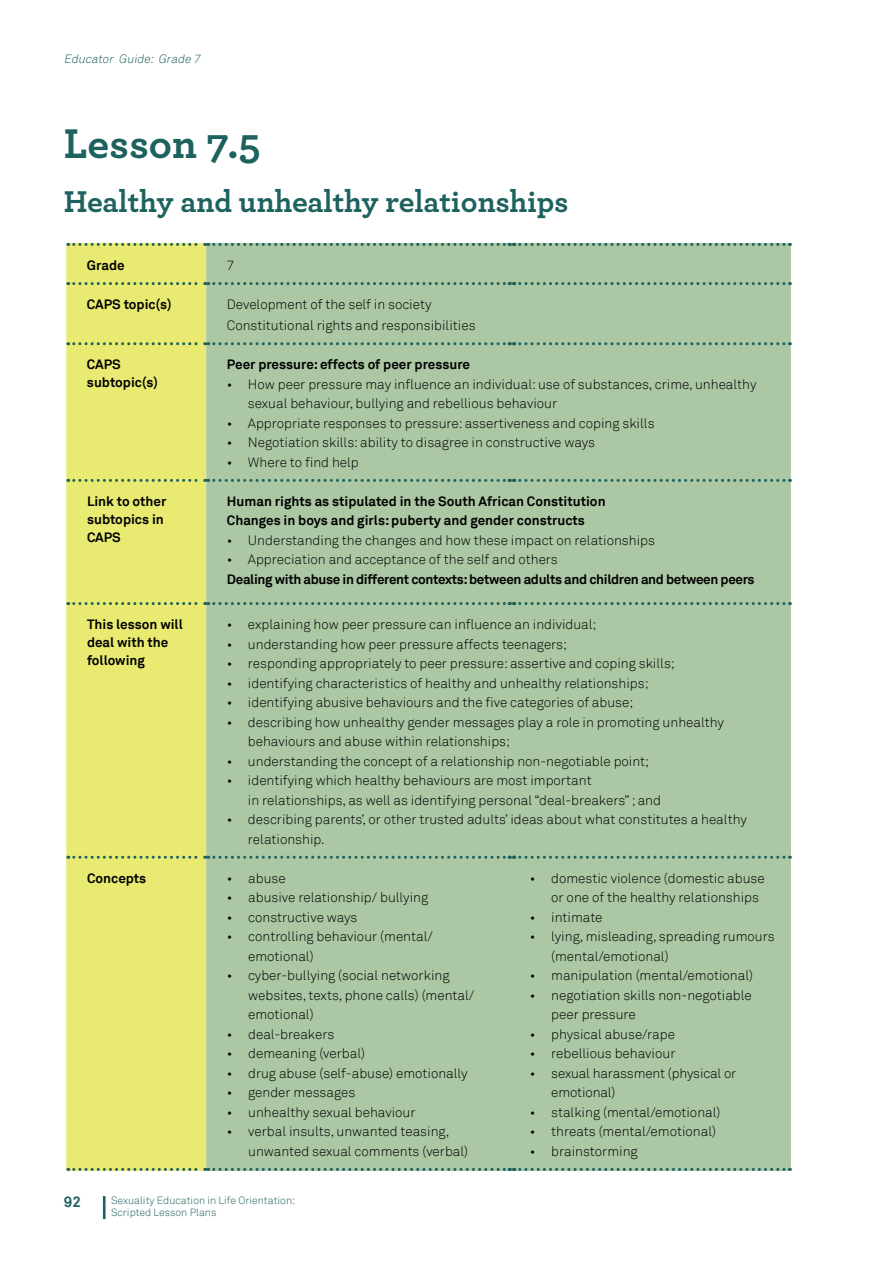
<style>
.page{position:relative;width:893px;height:1263px;background:#fff}
.page>*{position:absolute;margin:0;border:0;box-sizing:border-box;transform-origin:0 0}
.t1{font:700 43.5px "Archer";color:#1d625f}
.t2{font:700 31.5px "Archer";letter-spacing:-.005em;color:#1d625f}
.t3{font:700 15px "Akkurat";color:#1d625f}
.t4{font:300 13.5px/19.5px "Akkurat";color:#000}
.t5{font:700 13.5px/18px "Akkurat";color:#000}
.t6{font:700 13.5px "Akkurat";letter-spacing:-.025em;color:#000}
.t7{font:italic 300 12px "Akkurat";color:#1d625f}
.t8{font:300 10.5px/12.6px "Akkurat";color:#1d625f}
</style>
<div class="page">
<svg style="left:102px;top:1196px;width:4px;height:24px"></svg>
<div style="left:66px;top:244px;width:140px;height:925px;background:#e9ea71"></div>
<div style="left:206px;top:244px;width:585px;height:925px;background:#abc7a3"></div>
<svg style="left:68px;top:243px;width:722px;height:3px;background:#7ca483"></svg>
<svg style="left:68px;top:282px;width:722px;height:3px;background:#7ca483"></svg>
<svg style="left:68px;top:342px;width:722px;height:3px;background:#7da583"></svg>
<svg style="left:68px;top:479px;width:722px;height:3px;background:#7ca483"></svg>
<svg style="left:68px;top:602px;width:722px;height:3px;background:#7ca483"></svg>
<svg style="left:68px;top:856px;width:722px;height:3px;background:#7ea583"></svg>
<svg style="left:68px;top:1168px;width:722px;height:3px;background:#7da585"></svg>
<p class="t7" style="left:64px;top:51px;width:141px">Educator Guide: Grade 7</p>
<h1 class="t1" style="left:64px;top:109px;width:199px">Lesson 7.5</h1>
<h2 class="t2" style="left:64px;top:177px;width:506px">Healthy and unhealthy relationships</h2>
<p class="t5" style="left:87px;top:256px;width:39px">Grade</p>
<p class="t4" style="left:227px;top:256px;width:9px">7</p>
<p class="t5" style="left:87px;top:295px;width:86px">CAPS topic(s)</p>
<p class="t4" style="left:227px;top:294px;width:250px;line-height:21px">Development of the self in society<br>Constitutional rights and responsibilities</p>
<p class="t5" style="left:87px;top:356px;width:73px">CAPS subtopic(s)</p>
<p class="t5" style="left:227px;top:356px;width:245px">Peer pressure: effects of peer pressure</p>
<p class="t4" style="left:248px;top:375px;width:510px;text-indent:-21px">• How peer pressure may influence an individual: use of substances, crime, unhealthy sexual behaviour, bullying and rebellious behaviour</p>
<p class="t4" style="left:227px;top:414px;width:429px">• Appropriate responses to pressure: assertiveness and coping skills</p>
<p class="t4" style="left:227px;top:433px;width:370px">• Negotiation skills: ability to disagree in constructive ways</p>
<p class="t4" style="left:227px;top:453px;width:133px">• Where to find help</p>
<p class="t5" style="left:87px;top:492px;width:81px">Link to other subtopics in<br>CAPS</p>
<p class="t5" style="left:227px;top:491px;width:380px;line-height:19.5px">Human rights as stipulated in the South African Constitution<br>Changes in boys and girls: puberty and gender constructs</p>
<p class="t4" style="left:227px;top:531px;width:430px">• Understanding the changes and how these impact on relationships</p>
<p class="t4" style="left:227px;top:550px;width:332px">• Appreciation and acceptance of the self and others</p>
<p class="t6" style="left:227px;top:571px;width:529px">Dealing with abuse in different contexts: between adults and children and between peers</p>
<p class="t5" style="left:87px;top:615px;width:97px">This lesson will deal with the following</p>
<p class="t4" style="left:227px;top:615px;width:371px">• explaining how peer pressure can influence an individual;</p>
<p class="t4" style="left:227px;top:634px;width:342px">• understanding how peer pressure affects teenagers;</p>
<p class="t4" style="left:227px;top:654px;width:449px">• responding appropriately to peer pressure: assertive and coping skills;</p>
<p class="t4" style="left:227px;top:673px;width:423px">• identifying characteristics of healthy and unhealthy relationships;</p>
<p class="t4" style="left:227px;top:693px;width:408px">• identifying abusive behaviours and the five categories of abuse;</p>
<p class="t4" style="left:248px;top:712px;width:478px;text-indent:-21px">• describing how unhealthy gender messages play a role in promoting unhealthy behaviours and abuse within relationships;</p>
<p class="t4" style="left:227px;top:751px;width:424px">• understanding the concept of a relationship non-negotiable point;</p>
<p class="t4" style="left:248px;top:771px;width:415px;text-indent:-21px">• identifying which healthy behaviours are most important<br>in relationships, as well as identifying personal “deal-breakers” ; and</p>
<p class="t4" style="left:248px;top:810px;width:500px;text-indent:-21px">• describing parents’, or other trusted adults’ ideas about what constitutes a healthy relationship.</p>
<p class="t5" style="left:87px;top:869px;width:61px">Concepts</p>
<p class="t4" style="left:227px;top:868px;width:60px">• abuse</p>
<p class="t4" style="left:227px;top:888px;width:203px">• abusive relationship/ bullying</p>
<p class="t4" style="left:227px;top:907px;width:132px">• constructive ways</p>
<p class="t4" style="left:248px;top:927px;width:186px;text-indent:-21px">• controlling behaviour (mental/ emotional)</p>
<p class="t4" style="left:248px;top:966px;width:228px;text-indent:-21px">• cyber-bullying (social networking websites, texts, phone calls) (mental/ emotional)</p>
<p class="t4" style="left:227px;top:1024px;width:109px">• deal-breakers</p>
<p class="t4" style="left:227px;top:1044px;width:140px">• demeaning (verbal)</p>
<p class="t4" style="left:227px;top:1063px;width:242px">• drug abuse (self-abuse) emotionally</p>
<p class="t4" style="left:227px;top:1083px;width:130px">• gender messages</p>
<p class="t4" style="left:227px;top:1102px;width:190px">• unhealthy sexual behaviour</p>
<p class="t4" style="left:248px;top:1122px;width:221px;text-indent:-21px">• verbal insults, unwanted teasing, unwanted sexual comments (verbal)</p>
<p class="t3" style="left:64px;top:1192px;width:19px">92</p>
<p class="t8" style="left:111px;top:1194px;width:186px">Sexuality Education in Life Orientation:<br>Scripted Lesson Plans</p>
<p class="t4" style="left:551px;top:868px;width:215px;text-indent:-21px">• domestic violence (domestic abuse or one of the healthy relationships</p>
<p class="t4" style="left:530px;top:907px;width:74px">• intimate</p>
<p class="t4" style="left:551px;top:927px;width:225px;text-indent:-21px">• lying, misleading, spreading rumours (mental/emotional)</p>
<p class="t4" style="left:530px;top:966px;width:225px">• manipulation (mental/emotional)</p>
<p class="t4" style="left:551px;top:985px;width:202px;text-indent:-21px">• negotiation skills non-negotiable peer pressure</p>
<p class="t4" style="left:530px;top:1024px;width:147px">• physical abuse/rape</p>
<p class="t4" style="left:530px;top:1044px;width:147px">• rebellious behaviour</p>
<p class="t4" style="left:551px;top:1063px;width:187px;text-indent:-21px">• sexual harassment (physical or emotional)</p>
<p class="t4" style="left:530px;top:1102px;width:192px">• stalking (mental/emotional)</p>
<p class="t4" style="left:530px;top:1122px;width:188px">• threats (mental/emotional)</p>
<p class="t4" style="left:530px;top:1141px;width:109px">• brainstorming</p>
</div>
